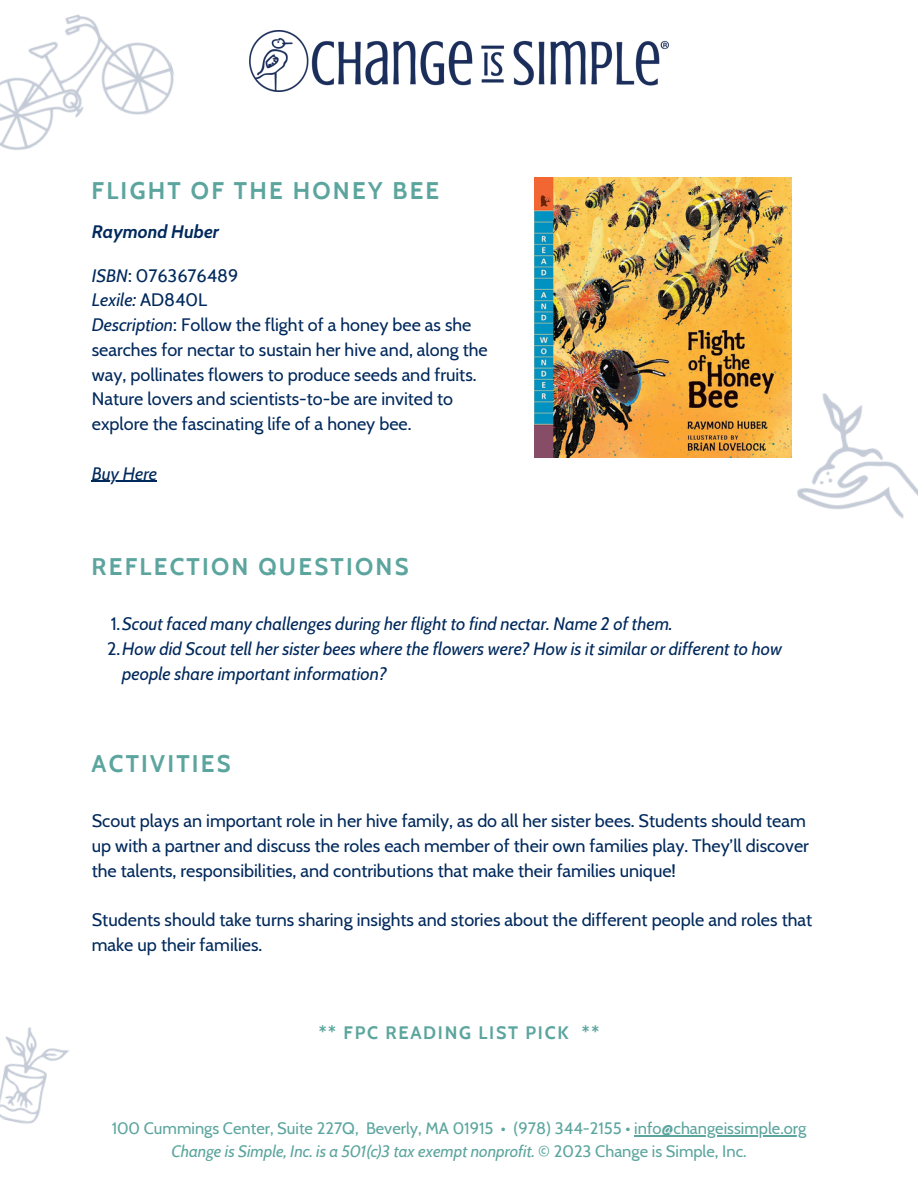
<style>
.page{position:relative;width:918px;height:1188px;background:#fff}
.page>*{position:absolute;margin:0;border:0;box-sizing:border-box;transform-origin:0 0}
.t1{font:700 24px "Cabin";letter-spacing:.095em;color:#5ca59e}
.t2{font:18px/24.8px "Cabin";color:#00295c}
.t3{font:italic 18px/24.8px "Cabin";color:#00295c}
.t4{font:700 18px "Cabin";letter-spacing:.095em;color:#5ca59e}
.t5{font:italic 700 18px "Cabin";color:#00295c}
.t6{font:16.5px "Cabin";color:#5ca59e}
.t7{font:italic 16.5px "Cabin";color:#5ca59e}
.s1{font-style:italic}
.s2{font-style:normal}
</style>
<div class="page">
<img style="left:249px;top:31px;width:420px;height:61px">
<hr style="left:634px;top:1135px;width:172px;height:1px;background:#5ca59e">
<img style="left:534px;top:178px;width:258px;height:280px">
<img style="left:779px;top:377px;width:139px;height:142px">
<img style="left:0;top:14px;width:174px;height:136px">
<img style="left:0;top:1027px;width:69px;height:97px">
<hr style="left:92px;top:481px;width:65px;height:1px;background:#00295c">
<p class="t1" style="left:92px;top:176px;width:349px">FLIGHT OF THE HONEY BEE</p>
<p class="t5" style="left:92px;top:221px;width:129px">Raymond Huber</p>
<p class="t2" style="left:92px;top:263px;width:148px"><span class="s1">ISBN</span>: 0763676489</p>
<p class="t3" style="left:92px;top:288px;width:117px">Lexile: <span class="s2">AD840L</span></p>
<p class="t2" style="left:92px;top:312px;width:398px"><span class="s1">Description</span>: Follow the flight of a honey bee as she searches for nectar to sustain her hive and, along the way, pollinates flowers to produce seeds and fruits.<br>Nature lovers and scientists-to-be are invited to explore the fascinating life of a honey bee.</p>
<p class="t3" style="left:92px;top:461px;width:67px">Buy Here</p>
<p class="t1" style="left:92px;top:552px;width:319px">REFLECTION QUESTIONS</p>
<p class="t3" style="left:111px;top:612px;width:563px"><span class="s2">1.</span>Scout faced many challenges during her flight to find nectar. Name 2 of them.</p>
<p class="t3" style="left:122px;top:636px;width:661px;text-indent:-15px"><span class="s2">2.</span>How did Scout tell her sister bees where the flowers were? How is it similar or different to how people share important information?</p>
<p class="t1" style="left:92px;top:748px;width:141px">ACTIVITIES</p>
<p class="t2" style="left:92px;top:808px;width:719px">Scout plays an important role in her hive family, as do all her sister bees. Students should team up with a partner and discuss the roles each member of their own families play. They’ll discover the talents, responsibilities, and contributions that make their families unique!</p>
<p class="t2" style="left:92px;top:907px;width:722px">Students should take turns sharing insights and stories about the different people and roles that make up their families.</p>
<p class="t4" style="left:319px;top:1022px;width:282px">** FPC READING LIST PICK **</p>
<p class="t6" style="left:112px;top:1118px;width:696px">100 Cummings Center, Suite 227Q, Beverly, MA 01915 • (978) 344-2155 • info@changeissimple.org</p>
<p class="t7" style="left:171px;top:1141px;width:577px">Change is Simple, Inc. is a 501(c)3 tax exempt nonprofit. <span class="s2">© 2023 Change is Simple, Inc.</span></p>
</div>
